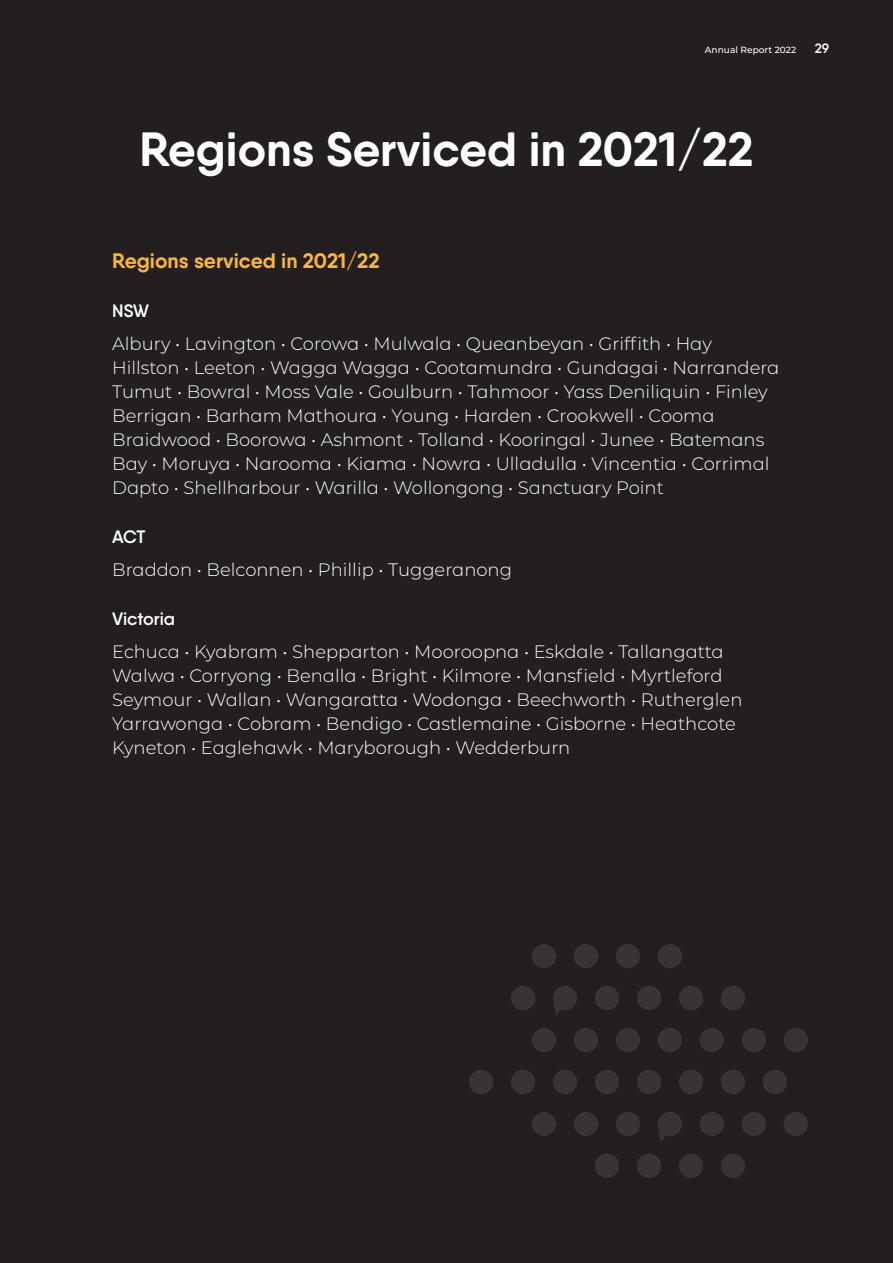
<style>
.page{position:relative;width:893px;height:1263px;background:#231f20}
.page>*{position:absolute;margin:0;border:0;box-sizing:border-box;transform-origin:0 0}
.t1{font:700 48px "Qanelas Soft";color:#fff}
.t2{font:700 21px "Qanelas Soft";color:#fcb53b}
.t3{font:300 18px/24px "Montserrat";color:#fff}
.t4{font:600 18px "Qanelas Soft";color:#fff}
.t5{font:600 13.5px "Qanelas Soft";color:#fff}
.t6{font:500 9px "Montserrat";letter-spacing:.005em;color:#fff}
</style>
<div class="page">
<svg style="left:469px;top:944px;width:339px;height:234px"></svg>
<p class="t6" style="left:705px;top:43px;width:93px">Annual Report 2022</p>
<p class="t5" style="left:815px;top:40px;width:16px">29</p>
<h1 class="t1" style="left:139px;top:119px;width:615px">Regions Serviced in 2021/22</h1>
<p class="t2" style="left:112px;top:247px;width:269px">Regions serviced in 2021/22</p>
<p class="t4" style="left:112px;top:300px;width:38px">NSW</p>
<p class="t3" style="left:112px;top:331px;width:669px">Albury • Lavington • Corowa • Mulwala • Queanbeyan • Griffith • Hay Hillston • Leeton • Wagga Wagga • Cootamundra • Gundagai • Narrandera Tumut • Bowral • Moss Vale • Goulburn • Tahmoor • Yass Deniliquin • Finley Berrigan • Barham Mathoura • Young • Harden • Crookwell • Cooma Braidwood • Boorowa • Ashmont • Tolland • Kooringal • Junee • Batemans Bay • Moruya • Narooma • Kiama • Nowra • Ulladulla • Vincentia • Corrimal Dapto • Shellharbour • Warilla • Wollongong • Sanctuary Point</p>
<p class="t4" style="left:112px;top:526px;width:35px">ACT</p>
<p class="t3" style="left:112px;top:557px;width:401px">Braddon • Belconnen • Phillip • Tuggeranong</p>
<p class="t4" style="left:112px;top:608px;width:65px">Victoria</p>
<p class="t3" style="left:112px;top:639px;width:632px">Echuca • Kyabram • Shepparton • Mooroopna • Eskdale • Tallangatta Walwa • Corryong • Benalla • Bright • Kilmore • Mansfield • Myrtleford Seymour • Wallan • Wangaratta • Wodonga • Beechworth • Rutherglen Yarrawonga • Cobram • Bendigo • Castlemaine • Gisborne • Heathcote Kyneton • Eaglehawk • Maryborough • Wedderburn</p>
</div>
